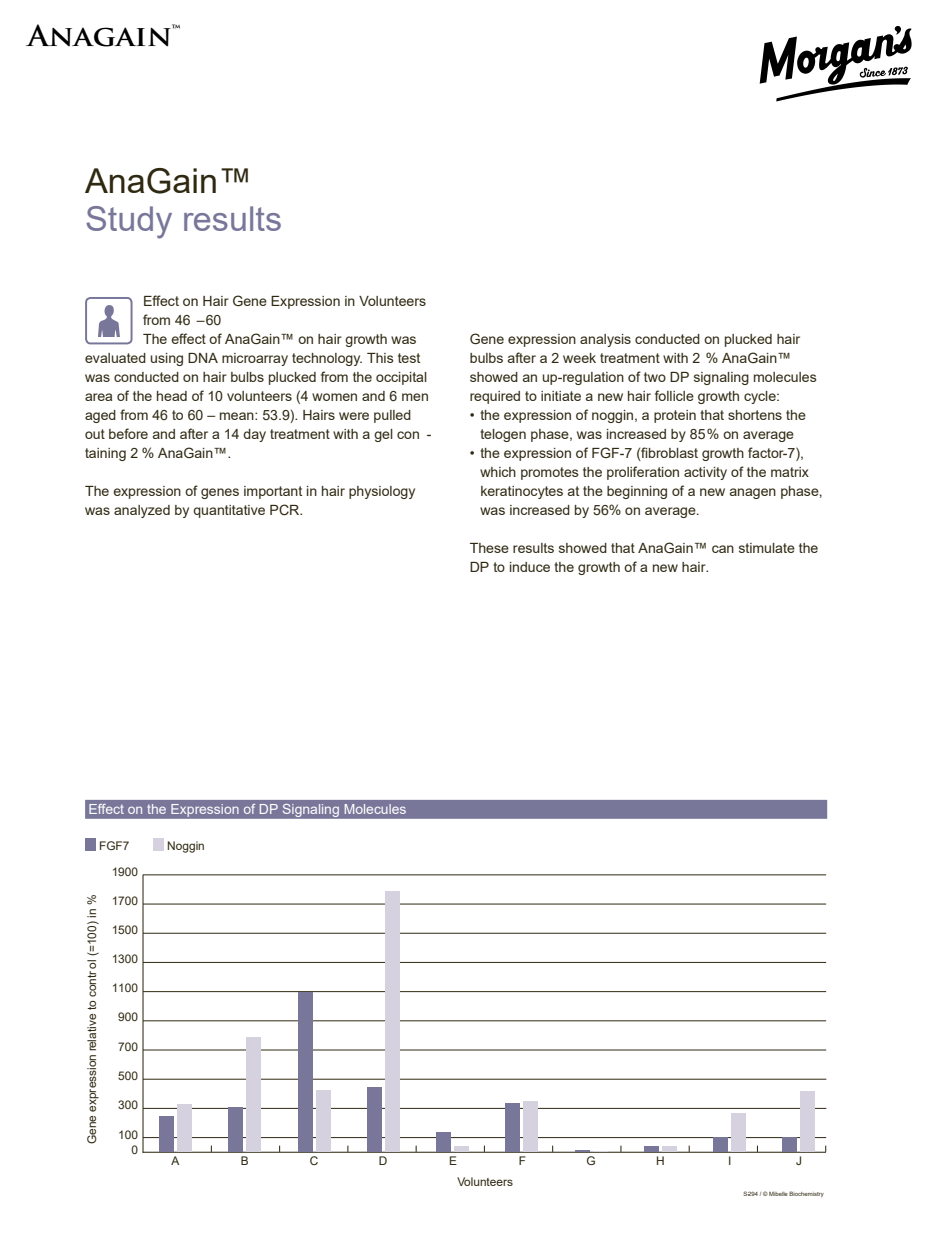
<style>
.page{position:relative;width:945px;height:1260px;background:#fff}
.page>*{position:absolute;margin:0;border:0;box-sizing:border-box;transform-origin:0 0}
.t1{font:34.12px "Arial";color:#78779a}
.t2{font:34.12px "Arial";color:#2f2912}
.t3{font:700 28px "Trajan Pro";color:#000;scale:1.07 1}
.t4{font:14.17px/18.9px "Arial";color:#2f2912}
.t5{font:14px "Arial";color:#fff}
.t6{font:11.9px/14.9px "Arial";color:#2f2912;text-align:right}
.t7{font:5.95px "Arial";color:#2f2912}
</style>
<div class="page">
<img style="left:98px;top:305px;width:22px;height:31px">
<div style="left:85px;top:297px;width:48px;height:47px;border:2px solid #78779a;border-radius:4px"></div>
<div style="left:85px;top:800px;width:742px;height:19px;background:#78779a"></div>
<hr style="left:142px;top:875px;width:2px;height:278px;background:#2f2912">
<hr style="left:143px;top:1108px;width:683px;height:1px;background:#2f2912">
<hr style="left:143px;top:1079px;width:683px;height:1px;background:#2f2912">
<hr style="left:143px;top:1050px;width:683px;height:1px;background:#2f2912">
<hr style="left:143px;top:1021px;width:683px;height:1px;background:#2f2912">
<hr style="left:143px;top:1137px;width:683px;height:1px;background:#2f2912">
<hr style="left:143px;top:1152px;width:683px;height:1px;background:#2f2912">
<hr style="left:143px;top:991px;width:683px;height:1px;background:#2f2912">
<hr style="left:143px;top:962px;width:683px;height:1px;background:#2f2912">
<hr style="left:143px;top:933px;width:683px;height:1px;background:#2f2912">
<hr style="left:143px;top:904px;width:683px;height:1px;background:#2f2912">
<hr style="left:143px;top:875px;width:683px;height:1px;background:#2f2912">
<div style="left:177px;top:1104px;width:15px;height:48px;background:#d6d1de"></div>
<div style="left:159px;top:1116px;width:15px;height:36px;background:#78779a"></div>
<div style="left:246px;top:1037px;width:15px;height:115px;background:#d6d1de"></div>
<div style="left:229px;top:1107px;width:14px;height:45px;background:#78779a"></div>
<div style="left:316px;top:1090px;width:14px;height:62px;background:#d6d1de"></div>
<div style="left:298px;top:992px;width:15px;height:160px;background:#78779a"></div>
<div style="left:385px;top:891px;width:15px;height:261px;background:#d6d1de"></div>
<div style="left:367px;top:1087px;width:15px;height:65px;background:#78779a"></div>
<div style="left:454px;top:1146px;width:15px;height:6px;background:#d6d1de"></div>
<div style="left:436px;top:1132px;width:15px;height:20px;background:#78779a"></div>
<div style="left:523px;top:1101px;width:15px;height:51px;background:#d6d1de"></div>
<div style="left:506px;top:1103px;width:14px;height:49px;background:#78779a"></div>
<svg style="left:575px;top:1150px;width:32px;height:2px"></svg>
<div style="left:662px;top:1146px;width:15px;height:6px;background:#d6d1de"></div>
<div style="left:644px;top:1146px;width:15px;height:6px;background:#78779a"></div>
<div style="left:731px;top:1113px;width:15px;height:39px;background:#d6d1de"></div>
<div style="left:713px;top:1137px;width:15px;height:15px;background:#78779a"></div>
<div style="left:800px;top:1091px;width:15px;height:61px;background:#d6d1de"></div>
<div style="left:783px;top:1137px;width:14px;height:15px;background:#78779a"></div>
<div style="left:85px;top:838px;width:11px;height:12px;background:#78779a"></div>
<div style="left:153px;top:838px;width:11px;height:12px;background:#d6d1de"></div>
<svg style="left:760px;top:26px;width:152px;height:75px"></svg>
<h2 class="t3" style="left:28px;top:18px;width:144px">Anagain™</h2>
<h1 class="t2" style="left:85px;top:157px;width:169px">AnaGain™</h1>
<h1 class="t1" style="left:85px;top:195px;width:199px">Study results</h1>
<p class="t4" style="left:143px;top:292px;width:285px">Effect on Hair Gene Expression in Volunteers</p>
<p class="t4" style="left:143px;top:311px;width:80px">from 46 –60</p>
<p class="t4" style="left:143px;top:330px;width:275px">The effect of AnaGain™ on hair growth was</p>
<p class="t4" style="left:85px;top:349px;width:337px">evaluated using DNA microarray technology. This test</p>
<p class="t4" style="left:85px;top:368px;width:344px">was conducted on hair bulbs plucked from the occipital</p>
<p class="t4" style="left:85px;top:387px;width:345px">area of the head of 10 volunteers (4 women and 6 men</p>
<p class="t4" style="left:85px;top:406px;width:328px">aged from 46 to 60 – mean: 53.9). Hairs were pulled</p>
<p class="t4" style="left:85px;top:425px;width:348px">out before and after a 14 day treatment with a gel con -</p>
<p class="t4" style="left:85px;top:444px;width:148px">taining 2 % AnaGain™.</p>
<p class="t4" style="left:85px;top:482px;width:332px">The expression of genes important in hair physiology was analyzed by quantitative PCR.</p>
<p class="t4" style="left:470px;top:330px;width:348px">Gene expression analysis conducted on plucked hair bulbs after a 2 week treatment with 2 % AnaGain™ showed an up-regulation of two DP signaling molecules required to initiate a new hair follicle growth cycle:</p>
<p class="t4" style="left:470px;top:406px;width:338px;text-align:center">• the expression of noggin, a protein that shortens the telogen phase, was increased by 85% on average</p>
<p class="t4" style="left:480px;top:444px;width:344px;text-indent:-11px">• the expression of FGF-7 (fibroblast growth factor-7), which promotes the proliferation activity of the matrix keratinocytes at the beginning of a new anagen phase, was increased by 56% on average.</p>
<p class="t4" style="left:470px;top:539px;width:350px">These results showed that AnaGain™ can stimulate the<br>DP to induce the growth of a new hair.</p>
<p class="t5" style="left:88px;top:800px;width:320px">Effect on the Expression of DP Signaling Molecules</p>
<p class="t6" style="left:99px;top:838px;width:32px">FGF7</p>
<p class="t6" style="left:167px;top:838px;width:39px">Noggin</p>
<p class="t6" style="left:84px;top:1125px;width:251px;rotate:-90deg">Gene expression relative to contr ol (=100) in %</p>
<p class="t6" style="left:84px;top:1144px;width:251px;rotate:-90deg">Gene expression relative to contr ol (=100) in %</p>
<p class="t6" style="left:112px;top:865px;width:28px">1900</p>
<p class="t6" style="left:112px;top:893px;width:28px">1700</p>
<p class="t6" style="left:112px;top:922px;width:28px">1500</p>
<p class="t6" style="left:112px;top:952px;width:28px">1300</p>
<p class="t6" style="left:112px;top:981px;width:28px">1100</p>
<p class="t6" style="left:118px;top:1010px;width:21px">900</p>
<p class="t6" style="left:118px;top:1039px;width:21px">700</p>
<p class="t6" style="left:118px;top:1068px;width:21px">500</p>
<p class="t6" style="left:118px;top:1098px;width:21px">300</p>
<p class="t6" style="left:131px;top:1123px;width:8px">0</p>
<p class="t6" style="left:118px;top:1127px;width:21px">100<br>0</p>
<p class="t6" style="left:171px;top:1153px;width:9px">A</p>
<p class="t6" style="left:241px;top:1153px;width:9px">B</p>
<p class="t6" style="left:310px;top:1153px;width:10px">C</p>
<p class="t6" style="left:379px;top:1153px;width:10px">D</p>
<p class="t6" style="left:449px;top:1153px;width:9px">E</p>
<p class="t6" style="left:519px;top:1153px;width:9px">F</p>
<p class="t6" style="left:587px;top:1153px;width:11px">G</p>
<p class="t6" style="left:656px;top:1153px;width:10px">H</p>
<p class="t6" style="left:728px;top:1153px;width:5px">I</p>
<p class="t6" style="left:796px;top:1153px;width:7px">J</p>
<p class="t6" style="left:458px;top:1175px;width:57px">Volunteers</p>
<p class="t7" style="left:744px;top:1190px;width:82px">S-294 / © Mibelle Biochemistry</p>
</div>
